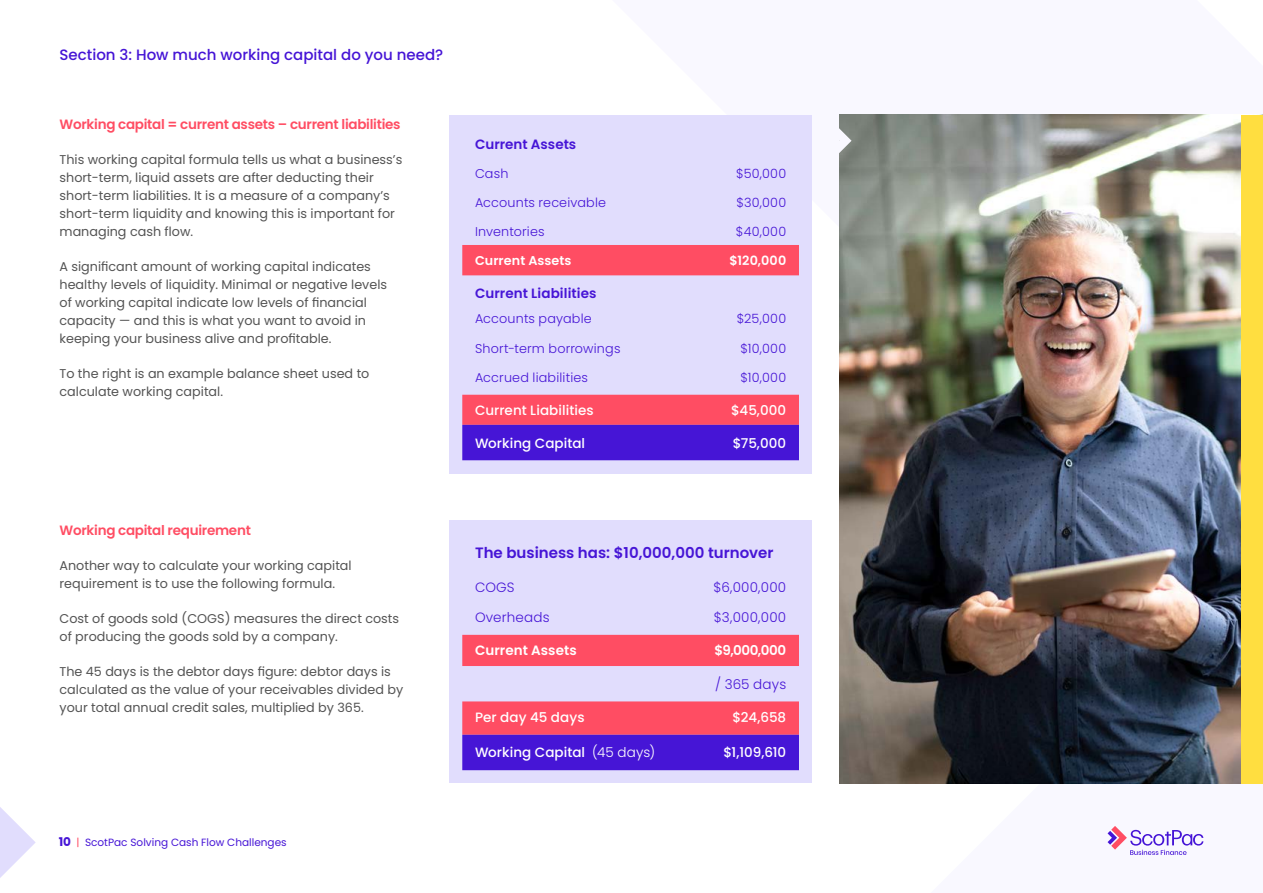
<style>
.page{position:relative;width:1263px;height:893px;background:#fff}
.page>*{position:absolute;margin:0;border:0;box-sizing:border-box;transform-origin:0 0}
.t1{font:500 15px "Poppins";color:#4514d6}
.t2{font:600 15px "Poppins";color:#4615d6}
.t3{font:500 13.5px "Poppins";letter-spacing:.005em;color:#fff}
.t4{font:600 13.5px "Poppins";letter-spacing:-.02em;color:#ff4d63}
.t5{font:300 13.5px "Poppins";letter-spacing:.015em;color:#4615d6}
.t6{font:600 13.5px "Poppins";color:#4615d6}
.t7{font:600 13.5px "Poppins";color:#fff}
.t8{font:12.75px/18px "Poppins";color:#545454}
.t9{font:300 12.75px "Poppins";letter-spacing:.015em;color:#4615d6}
.t10{font:600 12.75px "Poppins";letter-spacing:.01em;color:#fff}
.t11{font:10.5px "Poppins";color:#4615d6}
.s1{font-weight:700;font-size:12px}
.s2{color:#ff4d63}
.s3{font-weight:300}
</style>
<div class="page">
<div style="left:449px;top:521px;width:363px;height:262px;background:#e1ddfd"></div>
<svg style="left:462px;top:635px;width:337px;height:135px"></svg>
<div style="left:449px;top:115px;width:363px;height:358px;background:#e1ddfd"></div>
<svg style="left:462px;top:245px;width:337px;height:180px"></svg>
<div style="left:462px;top:425px;width:337px;height:35px;background:#4615d6"></div>
<img style="left:839px;top:115px;width:403px;height:668px">
<svg style="left:839px;top:122px;width:12px;height:38px"></svg>
<div style="left:1242px;top:115px;width:21px;height:668px;background:#ffde40"></div>
<svg style="left:1107px;top:826px;width:96px;height:29px"></svg>
<svg style="left:0;top:807px;width:36px;height:71px"></svg>
<p class="t1" style="left:60px;top:48px;width:385px">Section 3: How much working capital do you need?</p>
<p class="t4" style="left:60px;top:118px;width:342px">Working capital = current assets – current liabilities</p>
<p class="t8" style="left:60px;top:151px;width:344px">This working capital formula tells us what a business’s short-term, liquid assets are after deducting their short-term liabilities. It is a measure of a company’s short-term liquidity and knowing this is important for managing cash flow.</p>
<p class="t8" style="left:60px;top:258px;width:329px">A significant amount of working capital indicates healthy levels of liquidity. Minimal or negative levels of working capital indicate low levels of financial capacity — and this is what you want to avoid in keeping your business alive and profitable.</p>
<p class="t8" style="left:60px;top:365px;width:311px">To the right is an example balance sheet used to calculate working capital.</p>
<p class="t4" style="left:60px;top:524px;width:193px">Working capital requirement</p>
<p class="t8" style="left:60px;top:556px;width:294px">Another way to calculate your working capital requirement is to use the following formula.</p>
<p class="t8" style="left:60px;top:609px;width:341px">Cost of goods sold (COGS) measures the direct costs of producing the goods sold by a company.</p>
<p class="t8" style="left:60px;top:662px;width:345px">The 45 days is the debtor days figure: debtor days is calculated as the value of your receivables divided by your total annual credit sales, multiplied by 365.</p>
<p class="t11" style="left:59px;top:836px;width:229px"><span class="s1">10</span> <span class="s2">|</span> ScotPac Solving Cash Flow Challenges</p>
<p class="t6" style="left:475px;top:139px;width:103px">Current Assets</p>
<p class="t9" style="left:475px;top:166px;width:35px">Cash</p>
<p class="t9" style="left:736px;top:166px;width:52px">$50,000</p>
<p class="t9" style="left:475px;top:195px;width:133px">Accounts receivable</p>
<p class="t9" style="left:736px;top:195px;width:51px">$30,000</p>
<p class="t9" style="left:475px;top:224px;width:71px">Inventories</p>
<p class="t9" style="left:736px;top:224px;width:52px">$40,000</p>
<p class="t10" style="left:475px;top:255px;width:98px">Current Assets</p>
<p class="t10" style="left:729px;top:253px;width:58px">$120,000</p>
<p class="t6" style="left:475px;top:288px;width:123px">Current Liabilities</p>
<p class="t9" style="left:475px;top:311px;width:118px">Accounts payable</p>
<p class="t9" style="left:737px;top:311px;width:51px">$25,000</p>
<p class="t9" style="left:475px;top:341px;width:147px">Short-term borrowings</p>
<p class="t9" style="left:740px;top:341px;width:47px">$10,000</p>
<p class="t9" style="left:475px;top:370px;width:114px">Accrued liabilities</p>
<p class="t9" style="left:740px;top:370px;width:47px">$10,000</p>
<p class="t3" style="left:475px;top:405px;width:120px">Current Liabilities</p>
<p class="t3" style="left:731px;top:405px;width:57px">$45,000</p>
<p class="t3" style="left:475px;top:437px;width:112px">Working Capital</p>
<p class="t3" style="left:733px;top:437px;width:55px">$75,000</p>
<p class="t2" style="left:475px;top:544px;width:300px">The business has: $10,000,000 turnover</p>
<p class="t5" style="left:475px;top:579px;width:41px">COGS</p>
<p class="t5" style="left:713px;top:579px;width:74px">$6,000,000</p>
<p class="t5" style="left:475px;top:609px;width:76px">Overheads</p>
<p class="t5" style="left:714px;top:609px;width:74px">$3,000,000</p>
<p class="t7" style="left:475px;top:645px;width:103px">Current Assets</p>
<p class="t7" style="left:714px;top:643px;width:73px">$9,000,000</p>
<p class="t5" style="left:715px;top:676px;width:73px">/ 365 days</p>
<p class="t3" style="left:475px;top:711px;width:111px">Per day 45 days</p>
<p class="t3" style="left:732px;top:711px;width:55px">$24,658</p>
<p class="t3" style="left:475px;top:747px;width:182px">Working Capital <span class="s3">(45 days)</span></p>
<p class="t3" style="left:723px;top:747px;width:64px">$1,109,610</p>
</div>
